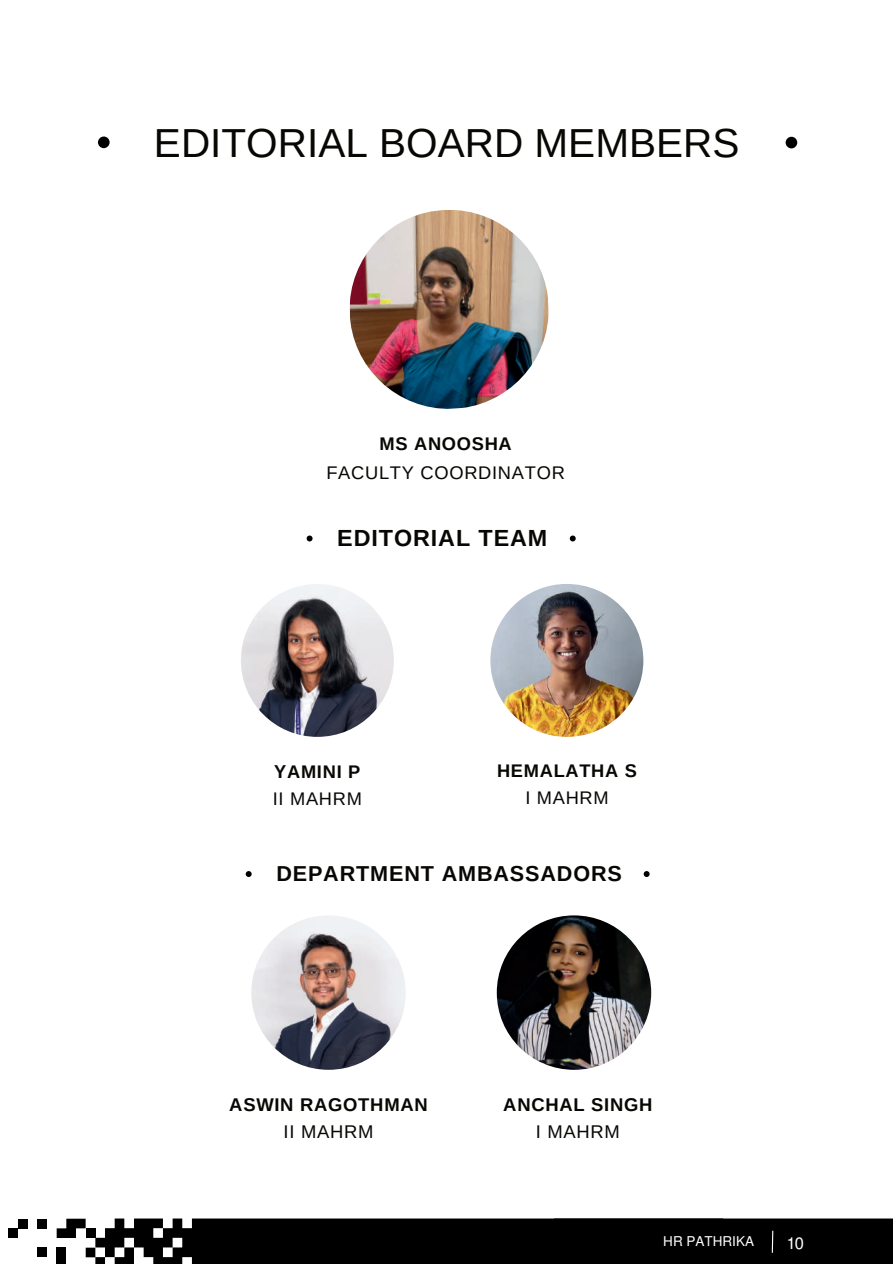
<style>
.page{position:relative;width:893px;height:1264px;background:#fff}
.page>*{position:absolute;margin:0;border:0;box-sizing:border-box;transform-origin:0 0}
.t1{font:40.5px "Arimo";color:#080704}
.t2{font:700 23.4px "Arimo";letter-spacing:.04em;color:#080704}
.t3{font:700 21.6px "Arimo";letter-spacing:.04em;color:#080704}
.t4{font:700 18.45px "Arimo";letter-spacing:.04em;color:#080704}
.t5{font:18.45px "Arimo";letter-spacing:.04em;color:#080704}
.t6{font:18.3px "Arimo";letter-spacing:.04em;color:#080704}
.t7{font:700 18.3px "Arimo";letter-spacing:.04em;color:#080704}
.t8{font:16.5px "Mukti";color:#fff}
.t9{font:13.5px "Mukti";color:#fff}
</style>
<div class="page">
<img style="left:349px;top:210px;width:200px;height:199px">
<img style="left:241px;top:584px;width:153px;height:153px;border-radius:50%">
<img style="left:490px;top:584px;width:153px;height:153px;border-radius:50%">
<img style="left:251px;top:915px;width:154px;height:154px;border-radius:50%">
<img style="left:496px;top:915px;width:155px;height:154px;border-radius:50%">
<div style="left:37px;top:1218px;width:10px;height:10px;background:#000"></div>
<div style="left:19px;top:1218px;width:9px;height:10px;background:#000"></div>
<div style="left:37px;top:1247px;width:10px;height:10px;background:#000"></div>
<div style="left:8px;top:1228px;width:10px;height:9px;background:#000"></div>
<svg style="left:57px;top:1218px;width:835px;height:45px;background:#131313"></svg>
<svg style="left:98px;top:136px;width:12px;height:13px"></svg>
<svg style="left:785px;top:137px;width:13px;height:12px"></svg>
<svg style="left:569px;top:535px;width:7px;height:7px"></svg>
<svg style="left:306px;top:535px;width:7px;height:7px"></svg>
<svg style="left:643px;top:871px;width:7px;height:6px"></svg>
<svg style="left:245px;top:871px;width:7px;height:6px"></svg>
<h1 class="t1" style="left:154px;top:118px;width:587px">EDITORIAL BOARD MEMBERS</h1>
<p class="t7" style="left:379px;top:431px;width:134px">MS ANOOSHA</p>
<p class="t6" style="left:326px;top:460px;width:240px">FACULTY COORDINATOR</p>
<p class="t2" style="left:337px;top:521px;width:212px">EDITORIAL TEAM</p>
<p class="t7" style="left:274px;top:759px;width:88px">YAMINI P</p>
<p class="t6" style="left:273px;top:787px;width:91px">II MAHRM</p>
<p class="t7" style="left:497px;top:758px;width:141px">HEMALATHA S</p>
<p class="t6" style="left:525px;top:786px;width:85px">I MAHRM</p>
<p class="t3" style="left:276px;top:858px;width:347px">DEPARTMENT AMBASSADORS</p>
<p class="t4" style="left:229px;top:1091px;width:200px">ASWIN RAGOTHMAN</p>
<p class="t5" style="left:283px;top:1120px;width:91px">II MAHRM</p>
<p class="t4" style="left:503px;top:1091px;width:151px">ANCHAL SINGH</p>
<p class="t5" style="left:535px;top:1120px;width:86px">I MAHRM</p>
<p class="t9" style="left:663px;top:1231px;width:92px">HR PATHRIKA</p>
<p class="t8" style="left:787px;top:1230px;width:18px">10</p>
</div>
